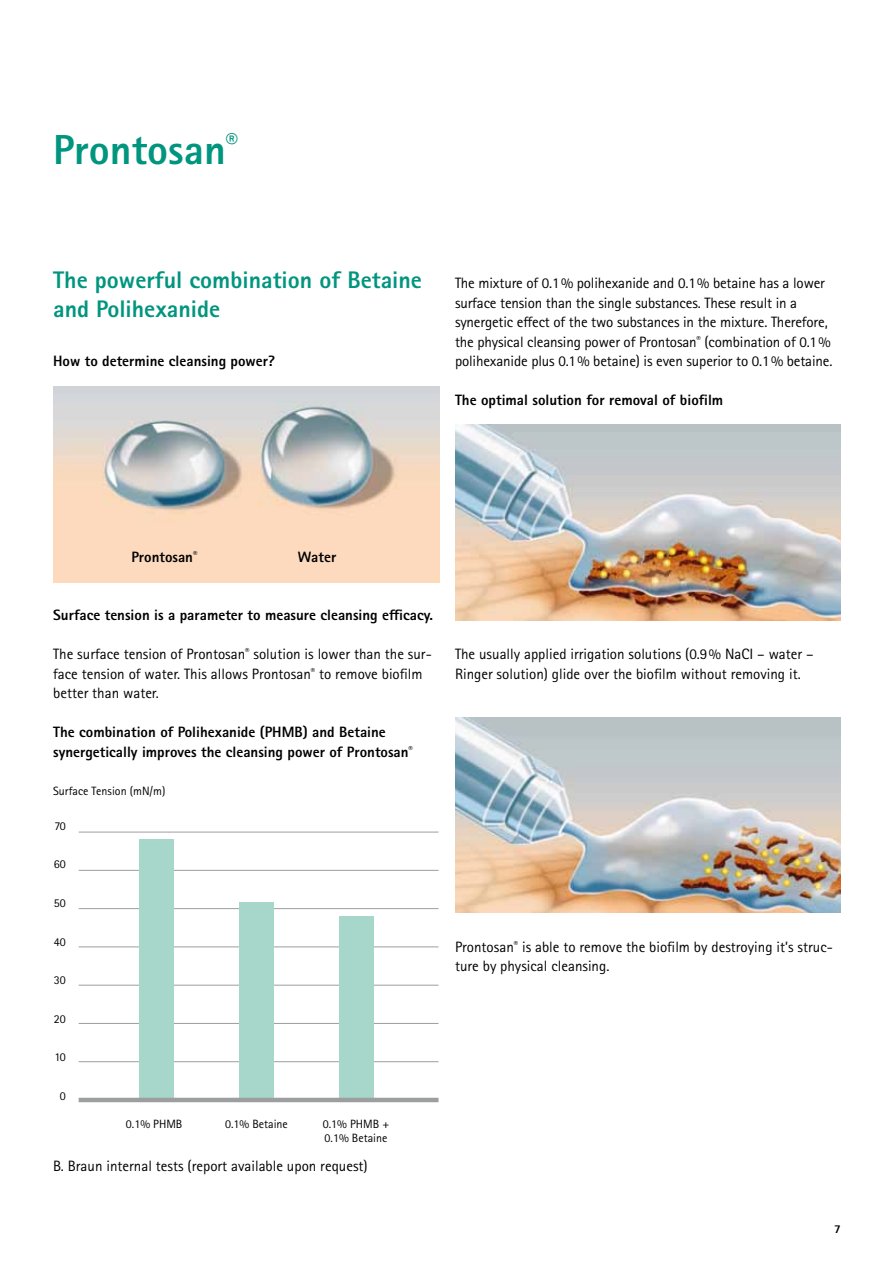
<style>
.page{position:relative;width:893px;height:1263px;background:#fff}
.page>*{position:absolute;margin:0;border:0;box-sizing:border-box;transform-origin:0 0}
.t1{font:800 42px "Rotis Sans Serif Pro";color:#00957e}
.t2{font:800 24px/28.5px "Rotis Sans Serif Pro";color:#00957e}
.t3{font:15px/19.5px "Rotis Sans Serif Pro";color:#000}
.t4{font:800 15px/19.5px "Rotis Sans Serif Pro";color:#000}
.t5{font:12px/14.4px "Rotis Sans Serif Pro";color:#000}
.t6{font:800 12px "Rotis Sans Serif Pro";color:#000}
</style>
<div class="page">
<img style="left:53px;top:387px;width:386px;height:195px">
<hr style="left:79px;top:1061px;width:359px;height:1px;background:#9c9e9f">
<hr style="left:79px;top:1023px;width:359px;height:1px;background:#9c9e9f">
<hr style="left:79px;top:985px;width:359px;height:1px;background:#9c9e9f">
<hr style="left:79px;top:946px;width:359px;height:1px;background:#9c9e9f">
<hr style="left:79px;top:908px;width:359px;height:1px;background:#9c9e9f">
<hr style="left:79px;top:870px;width:359px;height:1px;background:#9c9e9f">
<hr style="left:79px;top:832px;width:359px;height:1px;background:#9c9e9f">
<div style="left:140px;top:840px;width:34px;height:260px;background:#a7d6cb"></div>
<div style="left:239px;top:903px;width:34px;height:197px;background:#a7d6cb"></div>
<div style="left:339px;top:916px;width:34px;height:184px;background:#a7d6cb"></div>
<hr style="left:79px;top:1098px;width:359px;height:4px;background:#9c9e9f">
<img style="left:455px;top:425px;width:386px;height:195px">
<img style="left:455px;top:717px;width:386px;height:195px">
<h1 class="t1" style="left:53px;top:123px;width:186px">Prontosan<sup>®</sup></h1>
<h2 class="t2" style="left:53px;top:266px;width:370px">The powerful combination of Betaine and Polihexanide</h2>
<p class="t4" style="left:53px;top:352px;width:223px">How to determine cleansing power?</p>
<p class="t3" style="left:455px;top:274px;width:379px">The mixture of 0.1% polihexanide and 0.1% betaine has a lower surface tension than the single substances. These result in a synergetic effect of the two substances in the mixture. Therefore, the physical cleansing power of Prontosan<sup>®</sup> (combination of 0.1% polihexanide plus 0.1% betaine) is even superior to 0.1% betaine.</p>
<p class="t4" style="left:455px;top:391px;width:270px">The optimal solution for removal of biofilm</p>
<p class="t4" style="left:131px;top:547px;width:68px">Prontosan<sup>®</sup></p>
<p class="t4" style="left:298px;top:547px;width:40px">Water</p>
<p class="t4" style="left:53px;top:605px;width:381px">Surface tension is a parameter to measure cleansing efficacy.</p>
<p class="t3" style="left:53px;top:644px;width:380px">The surface tension of Prontosan<sup>®</sup> solution is lower than the sur&shy;face tension of water. This allows Prontosan<sup>®</sup> to remove biofilm better than water.</p>
<p class="t4" style="left:53px;top:722px;width:361px">The combination of Polihexanide (PHMB) and Betaine synergetically improves the cleansing power of Prontosan<sup>®</sup></p>
<p class="t5" style="left:53px;top:784px;width:114px">Surface Tension (mN/m)</p>
<p class="t5" style="left:54px;top:819px;width:13px">70</p>
<p class="t5" style="left:54px;top:857px;width:13px">60</p>
<p class="t5" style="left:54px;top:896px;width:13px">50</p>
<p class="t5" style="left:54px;top:934px;width:13px">40</p>
<p class="t5" style="left:54px;top:973px;width:13px">30</p>
<p class="t5" style="left:54px;top:1012px;width:13px">20</p>
<p class="t5" style="left:54px;top:1050px;width:13px">10</p>
<p class="t5" style="left:60px;top:1089px;width:7px">0</p>
<p class="t5" style="left:126px;top:1116px;width:58px">0.1% PHMB</p>
<p class="t5" style="left:225px;top:1116px;width:64px">0.1% Betaine</p>
<p class="t5" style="left:323px;top:1116px;width:68px">0.1% PHMB +<br>0.1% Betaine</p>
<p class="t3" style="left:53px;top:1156px;width:316px">B. Braun internal tests (report available upon request)</p>
<p class="t3" style="left:455px;top:644px;width:360px">The usually applied irrigation solutions (0.9% NaCI – water –<br>Ringer solution) glide over the biofilm without removing it.</p>
<p class="t3" style="left:455px;top:937px;width:379px">Prontosan<sup>®</sup> is able to remove the biofilm by destroying it’s struc&shy;ture by physical cleansing.</p>
<p class="t6" style="left:834px;top:1221px;width:8px">7</p>
</div>
